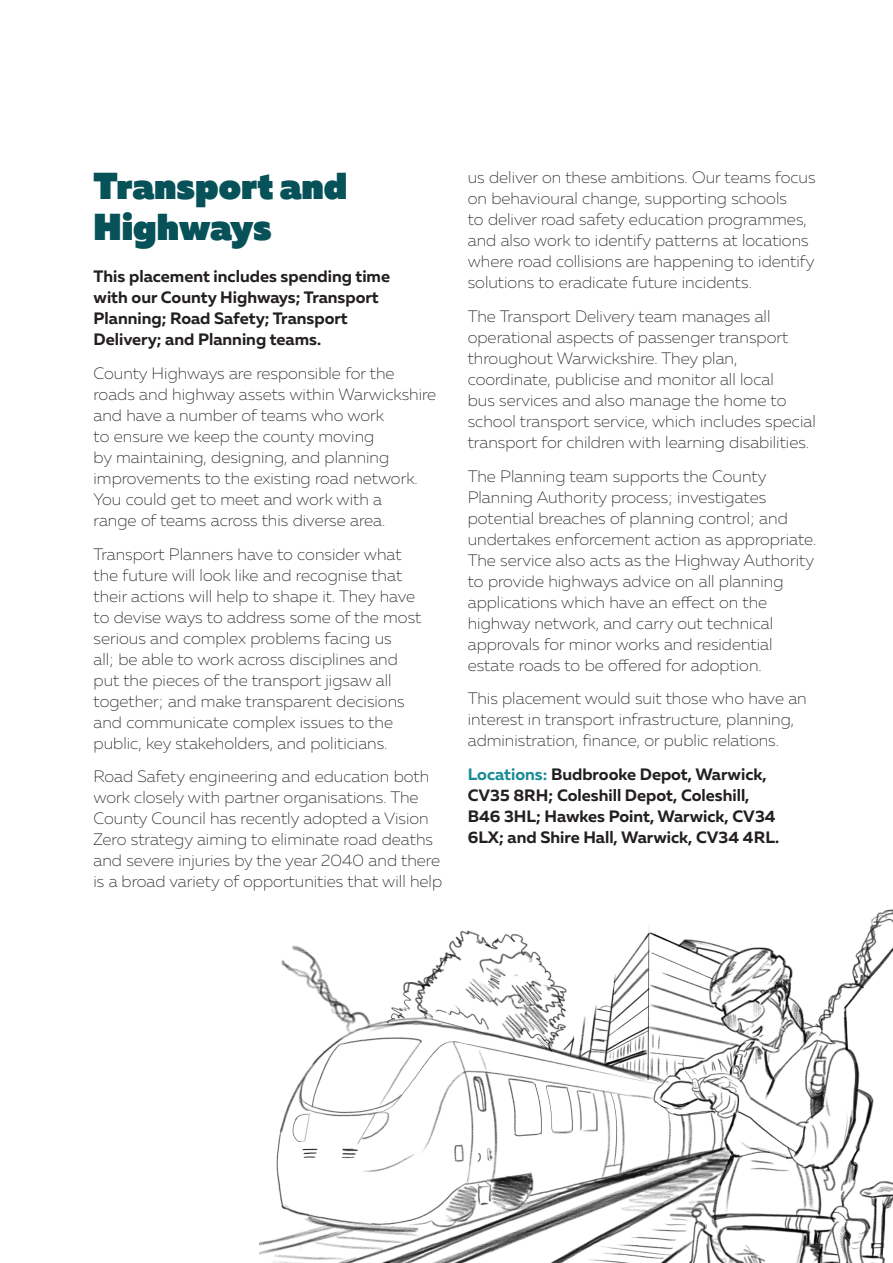
<style>
.page{position:relative;width:893px;height:1263px;background:#fff}
.page>*{position:absolute;margin:0;border:0;box-sizing:border-box;transform-origin:0 0}
.t1{font:800 37.5px/40.5px "Muller";color:#075158}
.t2{font:200 16.5px/21px "Muller";color:#231f20}
.t3{font:700 16.5px/21px "Muller";color:#231f20}
.s1{color:#1a8c95}
</style>
<div class="page">
<img style="left:259px;top:909px;width:634px;height:354px">
<p class="t1" style="left:94px;top:167px;width:255px">Transport and<br>Highways</p>
<p class="t3" style="left:94px;top:266px;width:298px">This placement includes spending time with our County Highways; Transport Planning; Road Safety; Transport Delivery; and Planning teams.</p>
<p class="t2" style="left:94px;top:363px;width:344px">County Highways are responsible for the roads and highway assets within Warwickshire and have a number of teams who work<br>to ensure we keep the county moving<br>by maintaining, designing, and planning improvements to the existing road network.<br>You could get to meet and work with a<br>range of teams across this diverse area.</p>
<p class="t2" style="left:94px;top:543px;width:329px">Transport Planners have to consider what the future will look like and recognise that their actions will help to shape it. They have to devise ways to address some of the most serious and complex problems facing us<br>all; be able to work across disciplines and put the pieces of the transport jigsaw all together; and make transparent decisions and communicate complex issues to the public, key stakeholders, and politicians.</p>
<p class="t2" style="left:94px;top:766px;width:350px">Road Safety engineering and education both work closely with partner organisations. The County Council has recently adopted a Vision Zero strategy aiming to eliminate road deaths and severe injuries by the year 2040 and there is a broad variety of opportunities that will help</p>
<p class="t2" style="left:468px;top:167px;width:349px">us deliver on these ambitions. Our teams focus on behavioural change, supporting schools<br>to deliver road safety education programmes, and also work to identify patterns at locations where road collisions are happening to identify solutions to eradicate future incidents.</p>
<p class="t2" style="left:468px;top:305px;width:350px">The Transport Delivery team manages all operational aspects of passenger transport throughout Warwickshire. They plan, coordinate, publicise and monitor all local<br>bus services and also manage the home to school transport service, which includes special transport for children with learning disabilities.</p>
<p class="t2" style="left:468px;top:465px;width:350px">The Planning team supports the County Planning Authority process; investigates potential breaches of planning control; and undertakes enforcement action as appropriate.<br>The service also acts as the Highway Authority to provide highways advice on all planning applications which have an effect on the highway network, and carry out technical approvals for minor works and residential estate roads to be offered for adoption.</p>
<p class="t2" style="left:468px;top:688px;width:341px">This placement would suit those who have an interest in transport infrastructure, planning, administration, finance, or public relations.</p>
<p class="t3" style="left:468px;top:764px;width:313px"><span class="s1">Locations:</span> Budbrooke Depot, Warwick, CV35 8RH; Coleshill Depot, Coleshill, B46 3HL; Hawkes Point, Warwick, CV34<br>6LX; and Shire Hall, Warwick, CV34 4RL.</p>
</div>
